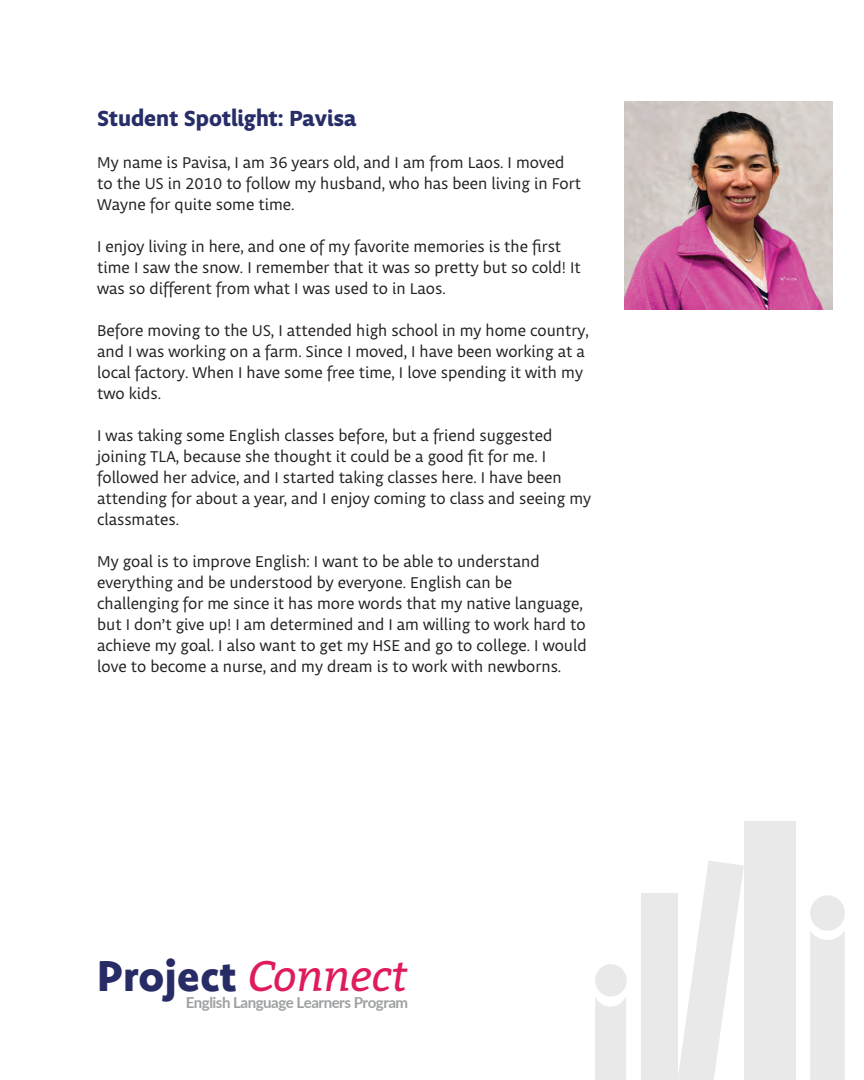
<style>
.page{position:relative;width:864px;height:1080px;background:#fff}
.page>*{position:absolute;margin:0;border:0;box-sizing:border-box;transform-origin:0 0}
.t1{font:800 42.6px "Komet";color:#272c67}
.t2{font:700 22.5px "Obliqua Sans";color:#272d68}
.t3{font:16.5px/21px "Obliqua Sans";color:#231f20}
.t4{font:700 15.15px "Lato";letter-spacing:-.035em;color:#9ea0a2}
.s1{font-family:"Bitter";font-weight:400;font-style:italic;color:#df1c5b}
</style>
<div class="page">
<div style="left:641px;top:893px;width:37px;height:187px;background:#e9e9ea"></div>
<div style="left:810px;top:931px;width:35px;height:149px;background:#e9e9ea"></div>
<svg style="left:595px;top:997px;width:31px;height:83px;background:#eaeaeb"></svg>
<svg style="left:678px;top:861px;width:66px;height:219px"></svg>
<div style="left:744px;top:821px;width:51px;height:259px;background:#e9e9ea"></div>
<div style="left:810px;top:895px;width:35px;height:36px;background:#e9e9ea;border-radius:50%"></div>
<div style="left:595px;top:964px;width:32px;height:33px;background:#e9e9ea;border-radius:50%"></div>
<img style="left:625px;top:102px;width:207px;height:207px">
<p class="t2" style="left:97px;top:105px;width:261px">Student Spotlight: Pavisa</p>
<p class="t3" style="left:97px;top:153px;width:485px">My name is Pavisa, I am 36 years old, and I am from Laos. I moved to the US in 2010 to follow my husband, who has been living in Fort<br>Wayne for quite some time.</p>
<p class="t3" style="left:97px;top:237px;width:485px">I enjoy living in here, and one of my favorite memories is the first time I saw the snow. I remember that it was so pretty but so cold! It was so different from what I was used to in Laos.</p>
<p class="t3" style="left:97px;top:321px;width:493px">Before moving to the US, I attended high school in my home country, and I was working on a farm. Since I moved, I have been working at a local factory. When I have some free time, I love spending it with my two kids.</p>
<p class="t3" style="left:97px;top:426px;width:495px">I was taking some English classes before, but a friend suggested joining TLA, because she thought it could be a good fit for me. I followed her advice, and I started taking classes here. I have been attending for about a year, and I enjoy coming to class and seeing my classmates.</p>
<p class="t3" style="left:97px;top:552px;width:491px">My goal is to improve English: I want to be able to understand everything and be understood by everyone. English can be challenging for me since it has more words that my native language, but I don’t give up! I am determined and I am willing to work hard to achieve my goal. I also want to get my HSE and go to college. I would love to become a nurse, and my dream is to work with newborns.</p>
<p class="t1" style="left:97px;top:948px;width:311px">Project <span class="s1">Connect</span></p>
<p class="t4" style="left:186px;top:992px;width:224px">English Language Learners Program</p>
</div>
